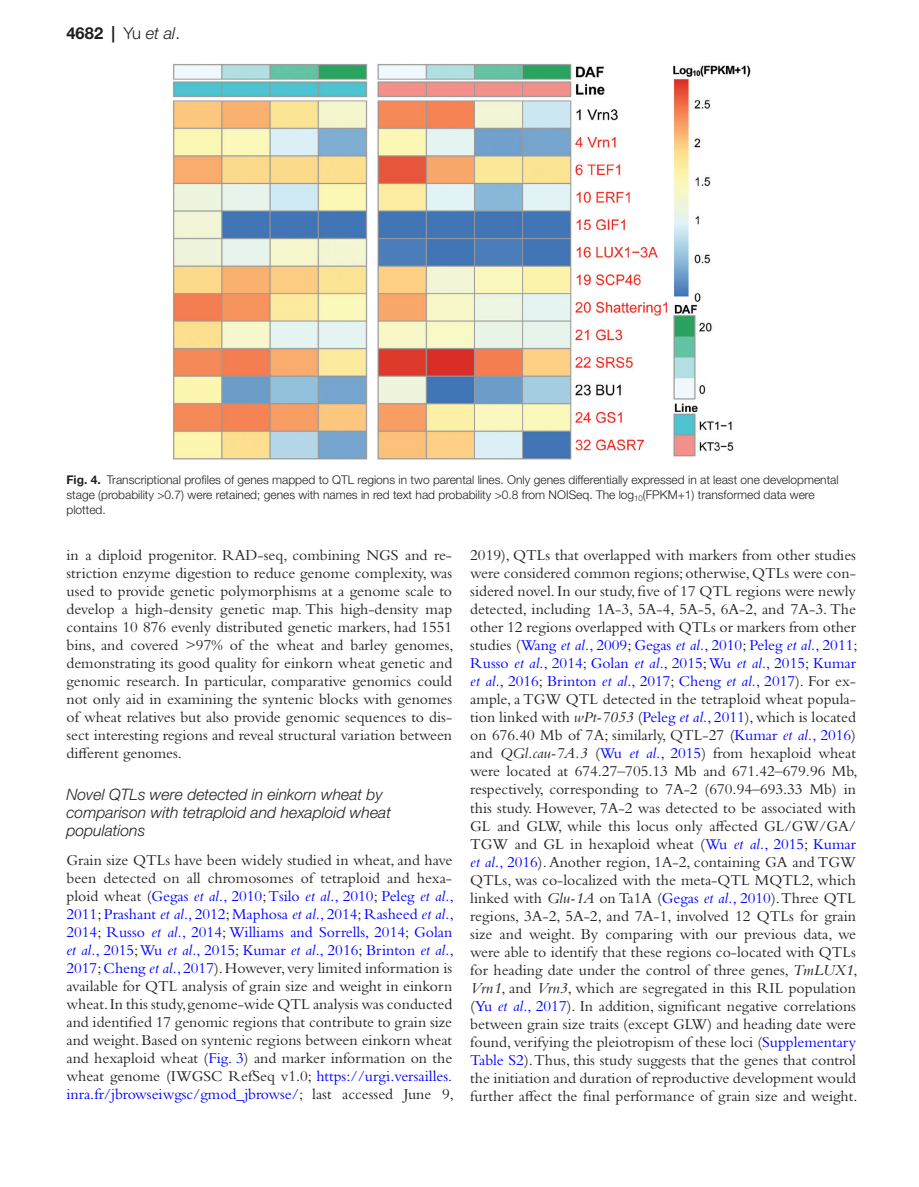
<style>
.page{position:relative;width:919px;height:1187px;background:#fff}
.page>*{position:absolute;margin:0;border:0;box-sizing:border-box;transform-origin:0 0}
.t1{font:700 16.5px "Helvetica Neue LT Std";color:#231f20}
.t2{font:15.75px/18px "Bembo Std";color:#231f20;text-align:justify}
.t3{font:italic 300 15.75px/18px "Helvetica Neue LT Std";color:#231f20}
.t4{font:300 12px/15px "Helvetica Neue LT Std";color:#231f20}
.s1{font-weight:300}
.s2{font-weight:300;font-style:italic}
.s3{font-weight:700}
.s4{color:#00f}
.s5{font-style:italic;color:#00f}
.s6{font-style:italic}
</style>
<div class="page">
<img style="left:172px;top:63px;width:578px;height:397px">
<p class="t1" style="left:66px;top:23px;width:115px">4682 | <span class="s1">Yu</span> <span class="s2">et al</span><span class="s1">.</span></p>
<p class="t4" style="left:66px;top:472px;width:773px"><span class="s3">Fig. 4.</span> Transcriptional profiles of genes mapped to QTL regions in two parental lines. Only genes differentially expressed in at least one developmental stage (probability &gt;0.7) were retained; genes with names in red text had probability &gt;0.8 from NOISeq. The log<sub>10</sub>(FPKM+1) transformed data were plotted.</p>
<p class="t2" style="left:66px;top:546px;width:389px">in a diploid progenitor. RAD-seq, combining NGS and re&shy;striction enzyme digestion to reduce genome complexity, was used to provide genetic polymorphisms at a genome scale to develop a high-density genetic map. This high-density map contains 10 876 evenly distributed genetic markers, had 1551 bins, and covered &gt;97% of the wheat and barley genomes, demonstrating its good quality for einkorn wheat genetic and genomic research. In particular, comparative genomics could not only aid in examining the syntenic blocks with genomes of wheat relatives but also provide genomic sequences to dis&shy;sect interesting regions and reveal structural variation between different genomes.</p>
<p class="t3" style="left:66px;top:785px;width:326px">Novel QTLs were detected in einkorn wheat by comparison with tetraploid and hexaploid wheat populations</p>
<p class="t2" style="left:66px;top:850px;width:389px">Grain size QTLs have been widely studied in wheat, and have been detected on all chromosomes of tetraploid and hexa&shy;ploid wheat (<span class="s4">Gegas</span> <span class="s5">et al.</span><span class="s4">, 2010</span>; <span class="s4">Tsilo</span> <span class="s5">et al.</span><span class="s4">, 2010</span>; <span class="s4">Peleg</span> <span class="s5">et al.</span><span class="s4">, 2011</span>; <span class="s4">Prashant</span> <span class="s5">et al.</span><span class="s4">, 2012</span>; <span class="s4">Maphosa</span> <span class="s5">et al.</span><span class="s4">, 2014</span>; <span class="s4">Rasheed</span> <span class="s5">et al.</span><span class="s4">, 2014</span>; <span class="s4">Russo</span> <span class="s5">et al.</span><span class="s4">, 2014</span>; <span class="s4">Williams and Sorrells, 2014</span>; <span class="s4">Golan </span><span class="s5">et al.</span><span class="s4">, 2015</span>; <span class="s4">Wu</span> <span class="s5">et al.</span><span class="s4">, 2015</span>; <span class="s4">Kumar</span> <span class="s5">et al.</span><span class="s4">, 2016</span>; <span class="s4">Brinton</span> <span class="s5">et al.</span><span class="s4">, 2017</span>; <span class="s4">Cheng</span> <span class="s5">et al.</span><span class="s4">, 2017</span>). However, very limited information is available for QTL analysis of grain size and weight in einkorn wheat. In this study, genome-wide QTL analysis was conducted and identified 17 genomic regions that contribute to grain size and weight. Based on syntenic regions between einkorn wheat and hexaploid wheat (<span class="s4">Fig. 3</span>) and marker information on the wheat genome (IWGSC RefSeq v1.0; <span class="s4">https://urgi.versailles. inra.fr/jbrowseiwgsc/gmod_jbrowse/</span>; last accessed June 9,</p>
<p class="t2" style="left:470px;top:546px;width:389px">2019), QTLs that overlapped with markers from other studies were considered common regions; otherwise, QTLs were con&shy;sidered novel. In our study, five of 17 QTL regions were newly detected, including 1A-3, 5A-4, 5A-5, 6A-2, and 7A-3. The other 12 regions overlapped with QTLs or markers from other studies (<span class="s4">Wang</span> <span class="s5">et al.</span><span class="s4">, 2009</span>; <span class="s4">Gegas</span> <span class="s5">et al.</span><span class="s4">, 2010</span>; <span class="s4">Peleg</span> <span class="s5">et al.</span><span class="s4">, 2011</span>; <span class="s4">Russo</span> <span class="s5">et al.</span><span class="s4">, 2014</span>; <span class="s4">Golan</span> <span class="s5">et al.</span><span class="s4">, 2015</span>; <span class="s4">Wu</span> <span class="s5">et al.</span><span class="s4">, 2015</span>; <span class="s4">Kumar </span><span class="s5">et al.</span><span class="s4">, 2016</span>; <span class="s4">Brinton</span> <span class="s5">et al.</span><span class="s4">, 2017</span>; <span class="s4">Cheng</span> <span class="s5">et al.</span><span class="s4">, 2017</span>). For ex&shy;ample, a TGW QTL detected in the tetraploid wheat popula&shy;tion linked with <span class="s6">wPt-7053</span> (<span class="s4">Peleg</span> <span class="s5">et al.</span><span class="s4">, 2011</span>), which is located on 676.40 Mb of 7A; similarly, QTL-27 (<span class="s4">Kumar</span> <span class="s5">et al.</span><span class="s4">, 2016</span>) and <span class="s6">QGl.cau-7A.3</span> (<span class="s4">Wu</span> <span class="s5">et al.</span><span class="s4">, 2015</span>) from hexaploid wheat were located at 674.27–705.13 Mb and 671.42–679.96 Mb, respectively, corresponding to 7A-2 (670.94–693.33 Mb) in this study. However, 7A-2 was detected to be associated with GL and GLW, while this locus only affected GL/GW/GA/ TGW and GL in hexaploid wheat (<span class="s4">Wu</span> <span class="s5">et al.</span><span class="s4">, 2015</span>; <span class="s4">Kumar </span><span class="s5">et al.</span><span class="s4">, 2016</span>). Another region, 1A-2, containing GA and TGW QTLs, was co-localized with the meta-QTL MQTL2, which linked with <span class="s6">Glu-1A</span> on Ta1A (<span class="s4">Gegas</span> <span class="s5">et al.</span><span class="s4">, 2010</span>). Three QTL regions, 3A-2, 5A-2, and 7A-1, involved 12 QTLs for grain size and weight. By comparing with our previous data, we were able to identify that these regions co-located with QTLs for heading date under the control of three genes, <span class="s6">TmLUX1</span>, <span class="s6">Vrn1</span>, and <span class="s6">Vrn3</span>, which are segregated in this RIL population (<span class="s4">Yu</span> <span class="s5">et al.</span><span class="s4">, 2017</span>). In addition, significant negative correlations between grain size traits (except GLW) and heading date were found, verifying the pleiotropism of these loci (<span class="s4">Supplementary Table S2</span>). Thus, this study suggests that the genes that control the initiation and duration of reproductive development would further affect the final performance of grain size and weight.</p>
</div>
